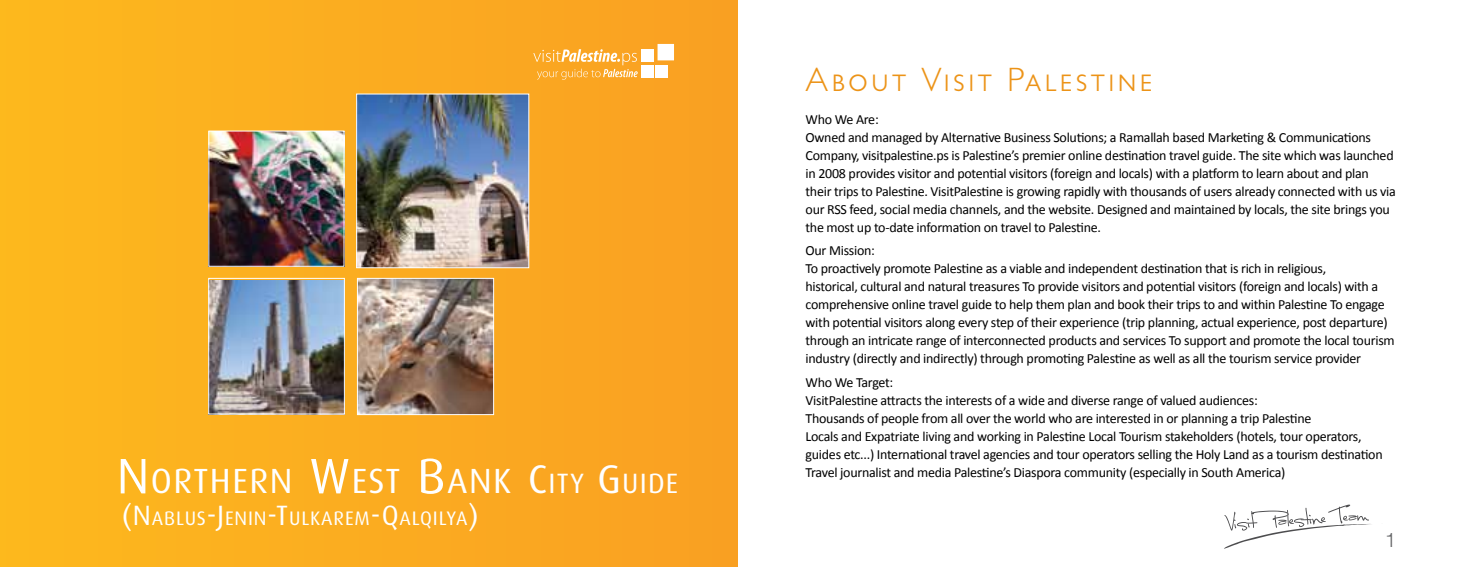
<style>
.page{position:relative;width:1475px;height:567px;background:#fff}
.page>*{position:absolute;margin:0;border:0;box-sizing:border-box;transform-origin:0 0}
.t1{font:35px "Dax";letter-spacing:.045em;color:#fff}
.t2{font:300 34px "Gill Sans MT Pro";letter-spacing:.1em;color:#ec9317}
.t3{font:300 20px "Helvetica Neue LT Pro";color:#636466}
.t4{font:19.6px "Dax";letter-spacing:.045em;color:#fff}
.t5{font:14px/18px "Calibri";letter-spacing:-.02em;color:#000}
.s1{font-size:50px}
.s2{font-size:40px}
.s3{font-size:28px}
</style>
<div class="page">
<div style="left:0;top:0;width:737px;height:567px;background:#fbad20"></div>
<img style="left:359px;top:280px;width:133px;height:133px">
<div style="left:357px;top:278px;width:137px;height:137px;border:1px solid #fff"></div>
<img style="left:358px;top:96px;width:169px;height:170px">
<div style="left:356px;top:94px;width:173px;height:174px;border:1px solid #fff"></div>
<img style="left:210px;top:133px;width:132px;height:132px">
<div style="left:208px;top:131px;width:136px;height:136px;border:1px solid #fff"></div>
<img style="left:210px;top:280px;width:133px;height:132px">
<div style="left:208px;top:278px;width:137px;height:136px;border:1px solid #fff"></div>
<svg style="left:533px;top:49px;width:104px;height:31px"></svg>
<svg style="left:657px;top:44px;width:17px;height:16px"></svg>
<div style="left:640px;top:49px;width:13px;height:13px;background:#fff"></div>
<div style="left:655px;top:65px;width:13px;height:13px;background:#fff"></div>
<div style="left:640px;top:65px;width:13px;height:13px;background:#fff"></div>
<svg style="left:1224px;top:505px;width:147px;height:44px"></svg>
<h1 class="t1" style="left:117px;top:462px;width:563px"><span class="s1">N</span>ORTHERN <span class="s1">W</span>EST <span class="s1">B</span>ANK <span class="s2">C</span><span class="s3">ITY</span> <span class="s2">G</span><span class="s3">UIDE</span></h1>
<h3 class="t4" style="left:122px;top:507px;width:358px"><span class="s3">(N</span>ABLUS<span class="s3">-J</span>ENIN<span class="s3">-T</span>ULKAREM<span class="s3">-Q</span>ALQILYA<span class="s3">)</span></h3>
<h2 class="t2" style="left:805px;top:59px;width:348px">About Visit Palestine</h2>
<p class="t5" style="left:805px;top:109px;width:591px">Who We Are:<br>Owned and managed by Alternative Business Solutions; a Ramallah based Marketing &amp; Communications Company, visitpalestine.ps is Palestine’s premier online destination travel guide. The site which was launched in 2008 provides visitor and potential visitors (foreign and locals) with a platform to learn about and plan their trips to Palestine. VisitPalestine is growing rapidly with thousands of users already connected with us via our RSS feed, social media channels, and the website. Designed and maintained by locals, the site brings you the most up to-date information on travel to Palestine.</p>
<p class="t5" style="left:805px;top:241px;width:590px">Our Mission:<br>To proactively promote Palestine as a viable and independent destination that is rich in religious,<br>historical, cultural and natural treasures To provide visitors and potential visitors (foreign and locals) with a comprehensive online travel guide to help them plan and book their trips to and within Palestine To engage with potential visitors along every step of their experience (trip planning, actual experience, post departure) through an intricate range of interconnected products and services To support and promote the local tourism industry (directly and indirectly) through promoting Palestine as well as all the tourism service provider</p>
<p class="t5" style="left:805px;top:373px;width:578px">Who We Target:<br>VisitPalestine attracts the interests of a wide and diverse range of valued audiences:<br>Thousands of people from all over the world who are interested in or planning a trip Palestine<br>Locals and Expatriate living and working in Palestine Local Tourism stakeholders (hotels, tour operators, guides etc...) International travel agencies and tour operators selling the Holy Land as a tourism destination Travel journalist and media Palestine’s Diaspora community (especially in South America)</p>
<h3 class="t3" style="left:1384px;top:528px;width:13px">1</h3>
</div>
